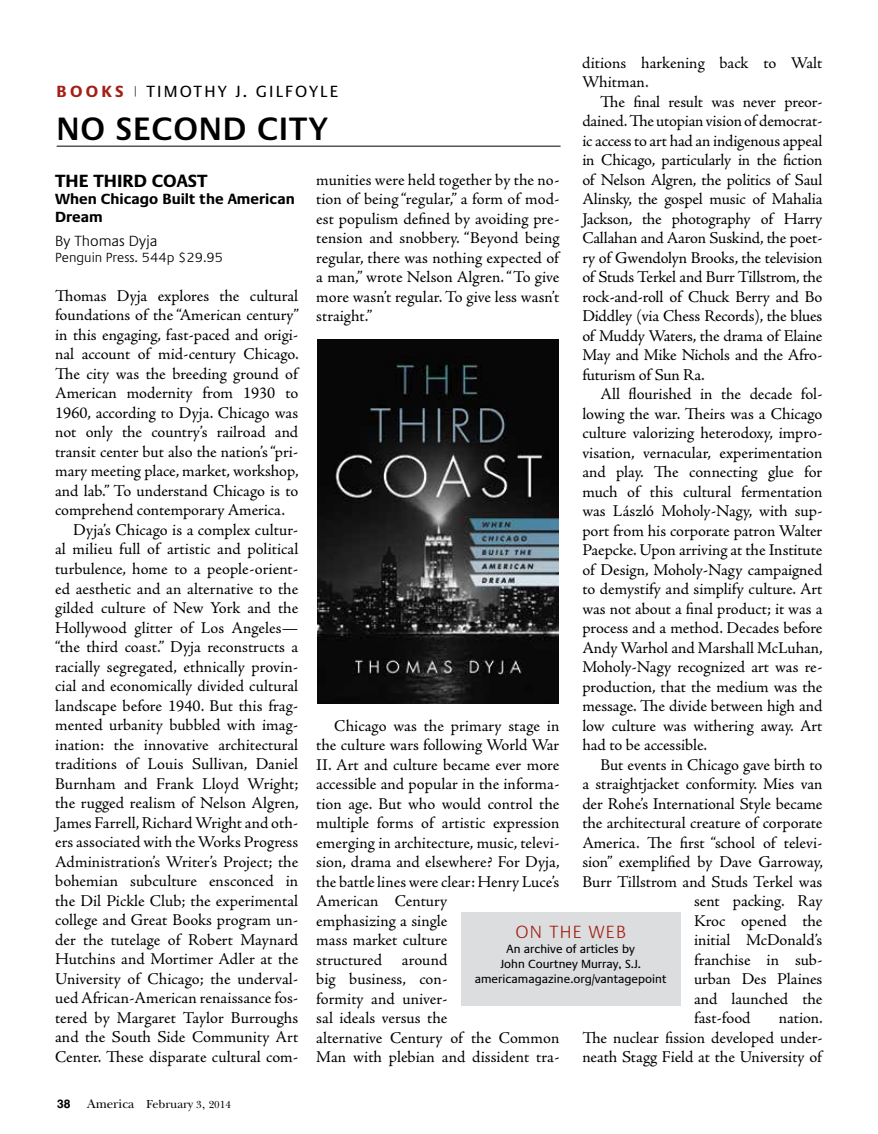
<style>
.page{position:relative;width:878px;height:1134px;background:#fff}
.page>*{position:absolute;margin:0;border:0;box-sizing:border-box;transform-origin:0 0}
.t1{font:600 33px "Praxis LT Pro";letter-spacing:.025em;color:#000}
.t2{font:700 18px "Praxis LT Pro";color:#000}
.t3{font:300 18px "Praxis LT Pro";color:#a21f14}
.t4{font:16.5px/19.5px "Adobe Jenson Pro";color:#000;text-align:justify}
.t5{font:16.5px "Praxis LT Pro";letter-spacing:.13em;color:#000}
.t6{font:700 16.5px "Praxis LT Pro";color:#a21f14}
.t7{font:700 15px/18px "Praxis LT Pro";color:#000}
.t8{font:300 15px "Praxis LT Pro";color:#000}
.t9{font:300 13.5px "Praxis LT Pro";color:#000}
.t10{font:12.75px "New Baskerville ITC";color:#000}
.t11{font:12px/15px "Praxis LT Pro";color:#000;text-align:center}
.s1{font-family:"Helvetica LT Std";font-weight:700;font-size:12px}
.s2{font-size:12px}
.s3{font-size:10.5px}
</style>
<div class="page">
<hr style="left:57px;top:146px;width:503px;height:1px;background:#000">
<img style="left:317px;top:339px;width:241px;height:364px">
<div style="left:461px;top:912px;width:219px;height:93px;background:#dcddde"></div>
<p class="t4" style="left:582px;top:53px;width:241px">ditions harkening back to Walt<br>Whitman.</p>
<p class="t4" style="left:582px;top:92px;width:242px;text-indent:18px">The final result was never preor&shy;dained. The utopian vision of democrat&shy;ic access to art had an indigenous appeal in Chicago, particularly in the fiction of Nelson Algren, the politics of Saul Alinsky, the gospel music of Mahalia Jackson, the photography of Harry Callahan and Aaron Suskind, the poet&shy;ry of Gwendolyn Brooks, the television of Studs Terkel and Burr Tillstrom, the rock-and-roll of Chuck Berry and Bo Diddley (via Chess Records), the blues of Muddy Waters, the drama of Elaine May and Mike Nichols and the Afro&shy;futurism of Sun Ra.</p>
<p class="t4" style="left:582px;top:385px;width:242px;text-indent:18px">All flourished in the decade fol&shy;lowing the war. Theirs was a Chicago culture valorizing heterodoxy, impro&shy;visation, vernacular, experimentation and play. The connecting glue for much of this cultural fermentation was László Moholy-Nagy, with sup&shy;port from his corporate patron Walter Paepcke. Upon arriving at the Institute of Design, Moholy-Nagy campaigned to demystify and simplify culture. Art was not about a final product; it was a process and a method. Decades before Andy Warhol and Marshall McLuhan, Moholy-Nagy recognized art was re&shy;production, that the medium was the message. The divide between high and low culture was withering away. Art had to be accessible.</p>
<p class="t4" style="left:600px;top:755px;width:223px">But events in Chicago gave birth to</p>
<p class="t4" style="left:582px;top:775px;width:242px">a straightjacket conformity. Mies van</p>
<p class="t4" style="left:582px;top:794px;width:242px">der Rohe’s International Style became</p>
<p class="t4" style="left:582px;top:814px;width:241px">the architectural creature of corporate</p>
<p class="t4" style="left:582px;top:833px;width:242px">America. The first “school of televi-</p>
<p class="t4" style="left:582px;top:853px;width:242px">sion” exemplified by Dave Garroway,</p>
<p class="t4" style="left:582px;top:872px;width:241px">Burr Tillstrom and Studs Terkel was</p>
<p class="t4" style="left:694px;top:892px;width:130px">sent packing. Ray</p>
<p class="t4" style="left:694px;top:911px;width:130px">Kroc opened the</p>
<p class="t4" style="left:694px;top:931px;width:130px">initial McDonald’s</p>
<p class="t4" style="left:694px;top:950px;width:130px">franchise in sub-</p>
<p class="t4" style="left:694px;top:970px;width:130px">urban Des Plaines</p>
<p class="t4" style="left:694px;top:989px;width:130px">and launched the</p>
<p class="t4" style="left:694px;top:1009px;width:58px">fast-food</p>
<p class="t6" style="left:57px;top:82px;width:15px">books</p>
<p class="t5" style="left:133px;top:82px;width:45px"><sup>|</sup> Timot</p>
<p class="t5" style="left:204px;top:82px;width:134px">hy J. Gilfoyle</p>
<h1 class="t1" style="left:57px;top:109px;width:270px">NO SECOND CITY</h1>
<p class="t2" style="left:55px;top:170px;width:120px">The Third Coast</p>
<p class="t7" style="left:55px;top:190px;width:241px">When Chicago Built the American<br>Dream</p>
<p class="t8" style="left:55px;top:232px;width:104px">By Thomas Dyja</p>
<p class="t9" style="left:55px;top:250px;width:170px">Penguin Press. 544p $29.95</p>
<p class="t4" style="left:55px;top:286px;width:244px">Thomas Dyja explores the cultural</p>
<p class="t4" style="left:55px;top:306px;width:245px">foundations of the “American century”</p>
<p class="t4" style="left:55px;top:325px;width:245px">in this engaging, fast-paced and origi-</p>
<p class="t4" style="left:55px;top:345px;width:245px">nal account of mid-century Chicago.</p>
<p class="t4" style="left:55px;top:364px;width:244px">The city was the breeding ground of</p>
<p class="t4" style="left:55px;top:384px;width:245px">American modernity from 1930 to</p>
<p class="t4" style="left:55px;top:403px;width:245px">1960, according to Dyja. Chicago was</p>
<p class="t4" style="left:55px;top:423px;width:244px">not only the country’s railroad and</p>
<p class="t4" style="left:55px;top:442px;width:244px">transit center but also the nation’s “pri-</p>
<p class="t4" style="left:55px;top:462px;width:245px">mary meeting place, market, workshop,</p>
<p class="t4" style="left:55px;top:481px;width:245px">and lab.” To understand Chicago is to</p>
<p class="t4" style="left:55px;top:501px;width:231px">comprehend contemporary America.</p>
<p class="t4" style="left:73px;top:520px;width:226px">Dyja’s Chicago is a complex cultur-</p>
<p class="t4" style="left:55px;top:540px;width:245px">al milieu full of artistic and political</p>
<p class="t4" style="left:55px;top:559px;width:244px">turbulence, home to a people-orient-</p>
<p class="t4" style="left:55px;top:579px;width:244px">ed aesthetic and an alternative to the</p>
<p class="t4" style="left:55px;top:598px;width:244px">gilded culture of New York and the</p>
<p class="t4" style="left:55px;top:618px;width:245px">Hollywood glitter of Los Angeles—</p>
<p class="t4" style="left:55px;top:637px;width:244px">“the third coast.” Dyja reconstructs a</p>
<p class="t4" style="left:55px;top:657px;width:244px">racially segregated, ethnically provin-</p>
<p class="t4" style="left:55px;top:676px;width:245px">cial and economically divided cultural</p>
<p class="t4" style="left:55px;top:696px;width:244px">landscape before 1940. But this frag-</p>
<p class="t4" style="left:55px;top:715px;width:244px">mented urbanity bubbled with imag-</p>
<p class="t4" style="left:55px;top:735px;width:244px">ination: the innovative architectural</p>
<p class="t4" style="left:55px;top:754px;width:244px">traditions of Louis Sullivan, Daniel</p>
<p class="t4" style="left:55px;top:774px;width:245px">Burnham and Frank Lloyd Wright;</p>
<p class="t4" style="left:55px;top:793px;width:245px">the rugged realism of Nelson Algren,</p>
<p class="t4" style="left:55px;top:813px;width:245px">James Farrell, Richard Wright and oth-</p>
<p class="t4" style="left:55px;top:832px;width:244px">ers associated with the Works Progress</p>
<p class="t4" style="left:55px;top:852px;width:244px">Administration’s Writer’s Project; the</p>
<p class="t4" style="left:55px;top:871px;width:244px">bohemian subculture ensconced in</p>
<p class="t4" style="left:55px;top:891px;width:245px">the Dil Pickle Club; the experimental</p>
<p class="t4" style="left:55px;top:910px;width:245px">college and Great Books program un-</p>
<p class="t4" style="left:55px;top:930px;width:245px">der the tutelage of Robert Maynard</p>
<p class="t4" style="left:55px;top:949px;width:245px">Hutchins and Mortimer Adler at the</p>
<p class="t4" style="left:55px;top:969px;width:244px">University of Chicago; the underval-</p>
<p class="t4" style="left:55px;top:988px;width:244px">ued African-American renaissance fos-</p>
<p class="t4" style="left:55px;top:1008px;width:245px">tered by Margaret Taylor Burroughs</p>
<p class="t4" style="left:55px;top:1027px;width:245px">and the South Side Community Art</p>
<p class="t4" style="left:55px;top:1047px;width:245px">Center. These disparate cultural com-</p>
<p class="t4" style="left:316px;top:170px;width:245px">munities were held together by the no&shy;tion of being “regular,” a form of mod&shy;est populism defined by avoiding pre&shy;tension and snobbery. “Beyond being regular, there was nothing expected of a man,” wrote Nelson Algren. “To give more wasn’t regular. To give less wasn’t straight.”</p>
<p class="t4" style="left:316px;top:716px;width:245px;text-align:left;text-indent:18px">Chicago was the primary stage in the culture wars following World War<br>II. Art and culture became ever more accessible and popular in the informa&shy;tion age. But who would control the multiple forms of artistic expression emerging in architecture, music, televi&shy;sion, drama and elsewhere? For Dyja, the battle lines were clear: Henry Luce’s<br>American Century<br>emphasizing a single<br>mass market culture<br>structured around<br>big business, con-<br>formity and univer-<br>sal ideals versus the<br>alternative Century of the Common<br>Man with plebian and dissident tra-</p>
<p class="t3" style="left:515px;top:922px;width:112px">On th e Web</p>
<p class="t11" style="left:474px;top:942px;width:193px">An archive of articles by<br>John Courtney Murray, S.J. americamagazine.org/vantagepoint</p>
<p class="t4" style="left:582px;top:1009px;width:242px;text-indent:196px">nation.<br>The nuclear fission developed under&shy;neath Stagg Field at the University of</p>
<p class="t10" style="left:57px;top:1097px;width:175px"><span class="s1">38</span> America <span class="s2">February</span> <span class="s3">3</span>, <span class="s3">2014</span></p>
</div>
